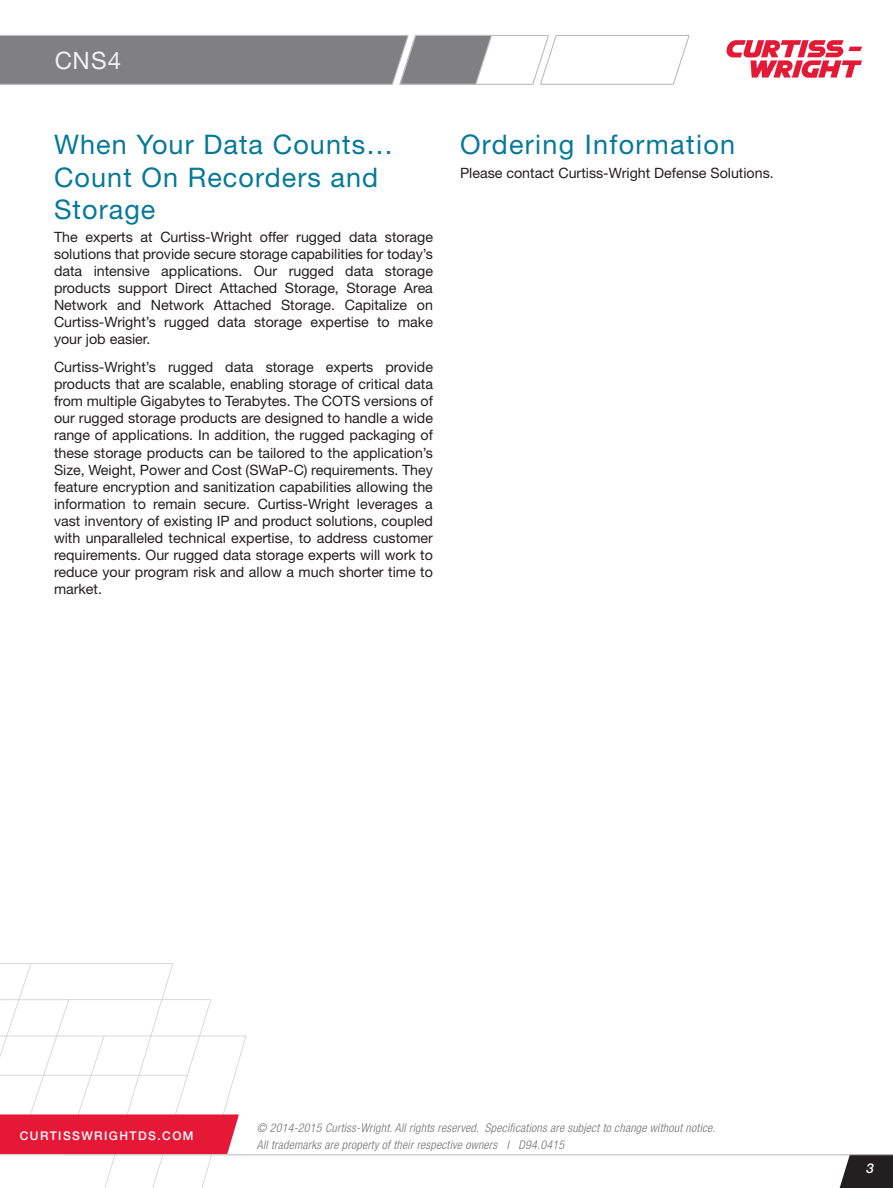
<style>
.page{position:relative;width:893px;height:1188px;background:#fff}
.page>*{position:absolute;margin:0;border:0;box-sizing:border-box;transform-origin:0 0}
.Text_-_Heading_1{font:27px/32.4px "Helvetica Neue LT Std";letter-spacing:.04em;color:#057999}
.Section_Heading_-_Ti{font:27px "Helvetica Neue LT Std";letter-spacing:.05em;color:#057999}
.t1{font:24px "Helvetica Neue LT Std";color:#fff}
.Body_Text_-_general{font:14.25px/17.1px "Helvetica Neue LT Std";color:#231f20;text-align:justify}
.t2{font:italic 500 13.5px "Helvetica Neue LT Std";color:#fff}
.t3{font:italic 300 condensed 12px/17.2px "Helvetica Neue LT Std";letter-spacing:.02em;color:#717074}
.t4{font:500 12px "Helvetica Neue LT Std";letter-spacing:.12em;color:#fff}
</style>
<div class="page">
<svg style="left:0;top:963px;width:836px;height:225px"></svg>
<div style="left:0;top:1114px;width:240px;height:40px;background:#e51836"></div>
<svg style="left:726px;top:40px;width:136px;height:38px"></svg>
<svg style="left:0;top:34px;width:690px;height:51px"></svg>
<svg style="left:836px;top:1155px;width:57px;height:33px;background:#454142"></svg>
<hr style="left:0;top:1154px;width:893px;height:1px;background:#c9cacc">
<h2 class="t1" style="left:54px;top:46px;width:69px">CNS4</h2>
<p class="Text_-_Heading_1" style="left:54px;top:128px;width:341px">When Your Data Counts…<br>Count On Recorders and<br>Storage</p>
<p class="Body_Text_-_general" style="left:54px;top:228px;width:380px">The experts at Curtiss-Wright offer rugged data storage solutions that provide secure storage capabilities for today’s data intensive applications. Our rugged data storage products support Direct Attached Storage, Storage Area Network and Network Attached Storage. Capitalize on Curtiss-Wright’s rugged data storage expertise to make your job easier.</p>
<p class="Body_Text_-_general" style="left:54px;top:358px;width:380px">Curtiss-Wright’s rugged data storage experts provide products that are scalable, enabling storage of critical data from multiple Gigabytes to Terabytes. The COTS versions of our rugged storage products are designed to handle a wide range of applications. In addition, the rugged packaging of these storage products can be tailored to the application’s Size, Weight, Power and Cost (SWaP-C) requirements. They feature encryption and sanitization capabilities allowing the information to remain secure. Curtiss-Wright leverages a vast inventory of existing IP and product solutions, coupled with unparalleled technical expertise, to address customer requirements. Our rugged data storage experts will work to reduce your program risk and allow a much shorter time to market.</p>
<p class="Section_Heading_-_Ti" style="left:460px;top:129px;width:277px">Ordering Information</p>
<p class="Body_Text_-_general" style="left:460px;top:164px;width:315px">Please contact Curtiss-Wright Defense Solutions.</p>
<p class="t4" style="left:20px;top:1128px;width:175px">CURTISSWRIGHTDS.COM</p>
<p class="t3" style="left:257px;top:1119px;width:460px">© 2014-2015 Curtiss-Wright. All rights reserved. Specifications are subject to change without notice.<br>All trademarks are property of their respective owners I D94.0415</p>
<p class="t2" style="left:867px;top:1160px;width:9px">3</p>
</div>
